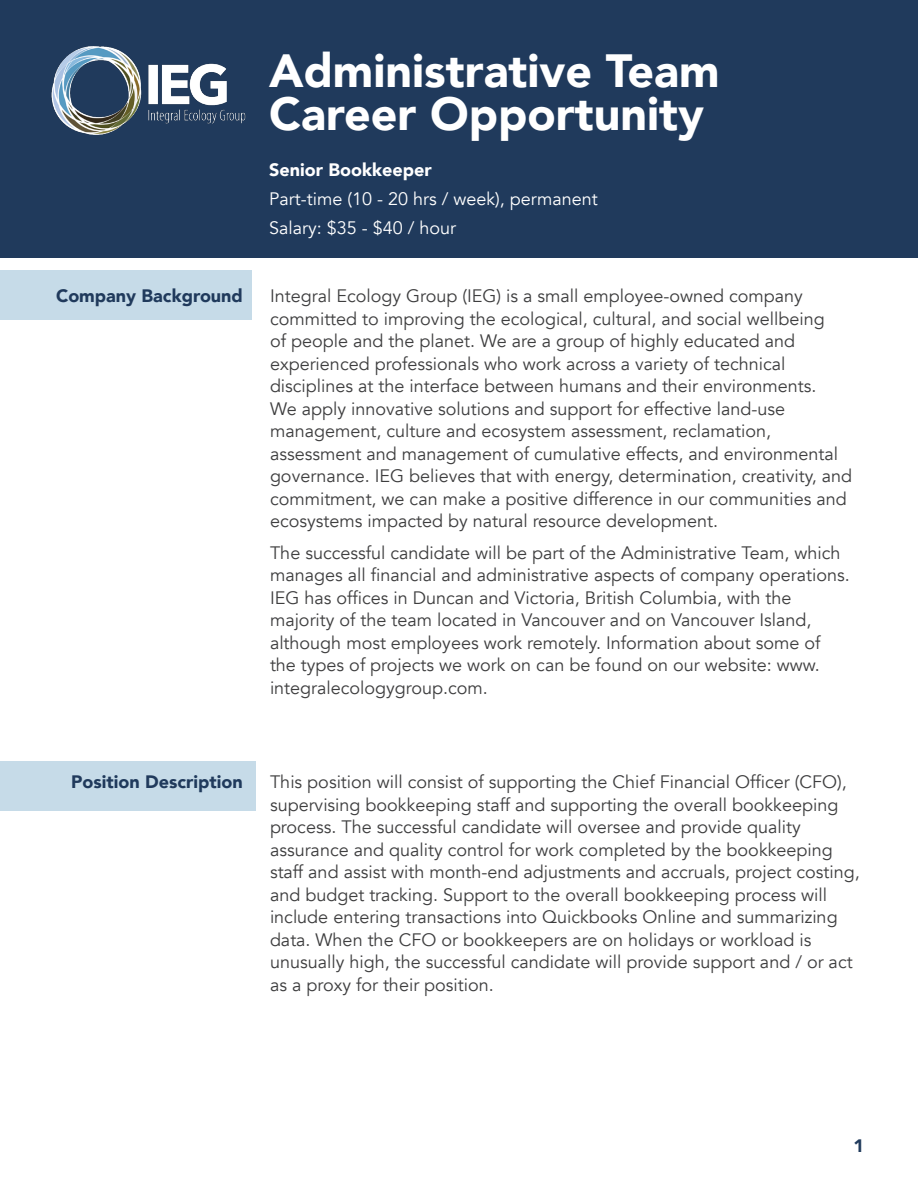
<style>
.page{position:relative;width:918px;height:1188px;background:#fff}
.page>*{position:absolute;margin:0;border:0;box-sizing:border-box;transform-origin:0 0}
.t1{font:900 46.5px/43.5px "Avenir";color:#fff}
.t2{font:18px/22.5px "Avenir";color:#3e3e3f}
.t3{font:18px "Avenir";color:#fff}
.t4{font:900 18px "Avenir";color:#203a5c}
.t5{font:900 18px "Avenir";color:#fff}
</style>
<div class="page">
<div style="left:0;top:270px;width:252px;height:50px;background:#c6dbe8"></div>
<div style="left:0;top:761px;width:256px;height:50px;background:#c6dbe8"></div>
<div style="left:0;top:0;width:918px;height:257px;background:#203a5c"></div>
<img style="left:51px;top:46px;width:195px;height:89px">
<p class="t4" style="left:56px;top:281px;width:188px">Company Background</p>
<p class="t1" style="left:269px;top:48px;width:452px">Administrative Team<br>Career Opportunity</p>
<p class="t5" style="left:269px;top:154px;width:164px">Senior Bookkeeper</p>
<p class="t3" style="left:269px;top:188px;width:330px">Part-time (10 - 20 hrs / week), permanent</p>
<p class="t3" style="left:269px;top:218px;width:189px">Salary: $35 - $40 / hour</p>
<p class="t2" style="left:270px;top:285px;width:584px">Integral Ecology Group (IEG) is a small employee-owned company committed to improving the ecological, cultural, and social wellbeing<br>of people and the planet. We are a group of highly educated and experienced professionals who work across a variety of technical disciplines at the interface between humans and their environments.<br>We apply innovative solutions and support for effective land-use management, culture and ecosystem assessment, reclamation, assessment and management of cumulative effects, and environmental governance. IEG believes that with energy, determination, creativity, and commitment, we can make a positive difference in our communities and ecosystems impacted by natural resource development.</p>
<p class="t2" style="left:270px;top:542px;width:581px">The successful candidate will be part of the Administrative Team, which manages all financial and administrative aspects of company operations.<br>IEG has offices in Duncan and Victoria, British Columbia, with the majority of the team located in Vancouver and on Vancouver Island, although most employees work remotely. Information about some of the types of projects we work on can be found on our website: www. integralecologygroup.com.</p>
<p class="t4" style="left:71px;top:767px;width:173px">Position Description</p>
<p class="t2" style="left:270px;top:771px;width:591px">This position will consist of supporting the Chief Financial Officer (CFO), supervising bookkeeping staff and supporting the overall bookkeeping process. The successful candidate will oversee and provide quality assurance and quality control for work completed by the bookkeeping staff and assist with month-end adjustments and accruals, project costing, and budget tracking. Support to the overall bookkeeping process will include entering transactions into Quickbooks Online and summarizing data. When the CFO or bookkeepers are on holidays or workload is unusually high, the successful candidate will provide support and / or act as a proxy for their position.</p>
<p class="t4" style="left:853px;top:1130px;width:12px">1</p>
</div>
